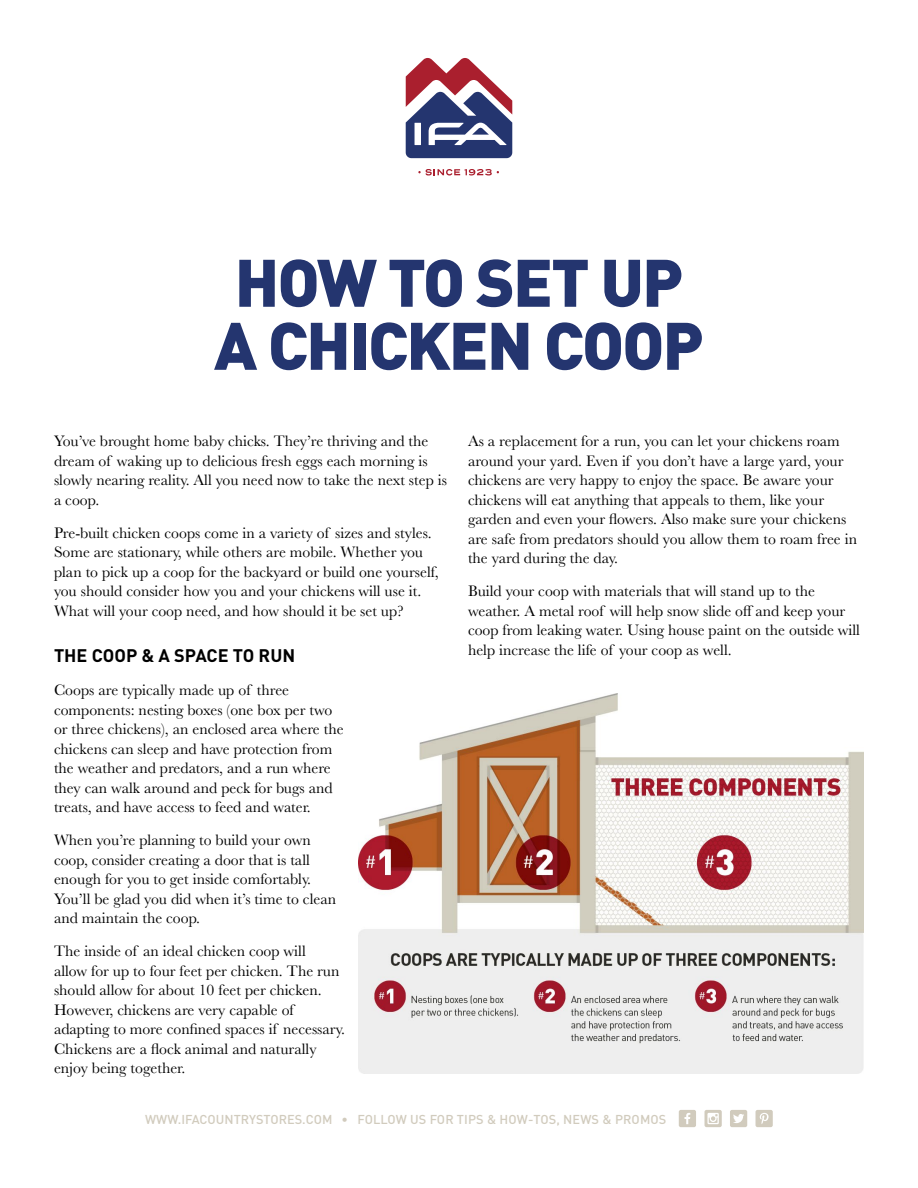
<style>
.page{position:relative;width:918px;height:1188px;background:#fff}
.page>*{position:absolute;margin:0;border:0;box-sizing:border-box;transform-origin:0 0}
.t1{font:900 66px/63px "DIN";letter-spacing:-.03em;color:#24356f;text-align:center}
.t2{font:700 18px "DIN";color:#000}
.t3{font:15.75px/19.5px "Baskerville";color:#000}
.t4{font:500 12.75px "DIN";color:#d1cbbd}
</style>
<div class="page">
<svg style="left:756px;top:1110px;width:17px;height:17px"></svg>
<svg style="left:705px;top:1110px;width:17px;height:17px"></svg>
<svg style="left:679px;top:1110px;width:17px;height:17px"></svg>
<svg style="left:730px;top:1110px;width:17px;height:17px"></svg>
<svg style="left:418px;top:169px;width:81px;height:7px"></svg>
<svg style="left:405px;top:58px;width:108px;height:101px"></svg>
<img style="left:359px;top:693px;width:505px;height:380px">
<h1 class="t1" style="left:214px;top:248px;width:491px">HOW TO SET UP<br>A CHICKEN COOP</h1>
<p class="t3" style="left:54px;top:432px;width:395px">You’ve brought home baby chicks. They’re thriving and the dream of waking up to delicious fresh eggs each morning is slowly nearing reality. All you need now to take the next step is a coop.</p>
<p class="t3" style="left:54px;top:523px;width:386px">Pre-built chicken coops come in a variety of sizes and styles.<br>Some are stationary, while others are mobile. Whether you plan to pick up a coop for the backyard or build one yourself, you should consider how you and your chickens will use it.<br>What will your coop need, and how should it be set up?</p>
<p class="t2" style="left:54px;top:644px;width:243px">THE COOP &amp; A SPACE TO RUN</p>
<p class="t3" style="left:54px;top:681px;width:291px">Coops are typically made up of three components: nesting boxes (one box per two or three chickens), an enclosed area where the chickens can sleep and have protection from the weather and predators, and a run where they can walk around and peck for bugs and treats, and have access to feed and water.</p>
<p class="t3" style="left:54px;top:831px;width:284px">When you’re planning to build your own coop, consider creating a door that is tall enough for you to get inside comfortably.<br>You’ll be glad you did when it’s time to clean and maintain the coop.</p>
<p class="t3" style="left:54px;top:942px;width:292px">The inside of an ideal chicken coop will<br>allow for up to four feet per chicken. The run should allow for about 10 feet per chicken.<br>However, chickens are very capable of adapting to more confined spaces if necessary.<br>Chickens are a flock animal and naturally enjoy being together.</p>
<p class="t3" style="left:468px;top:431px;width:391px">As a replacement for a run, you can let your chickens roam around your yard. Even if you don’t have a large yard, your chickens are very happy to enjoy the space. Be aware your chickens will eat anything that appeals to them, like your garden and even your flowers. Also make sure your chickens are safe from predators should you allow them to roam free in the yard during the day.</p>
<p class="t3" style="left:468px;top:581px;width:394px">Build your coop with materials that will stand up to the weather. A metal roof will help snow slide off and keep your coop from leaking water. Using house paint on the outside will help increase the life of your coop as well.</p>
<p class="t4" style="left:145px;top:1111px;width:523px">WWW.IFACOUNTRYSTORES.COM • FOLLOW US FOR TIPS &amp; HOW-TOS, NEWS &amp; PROMOS</p>
</div>
